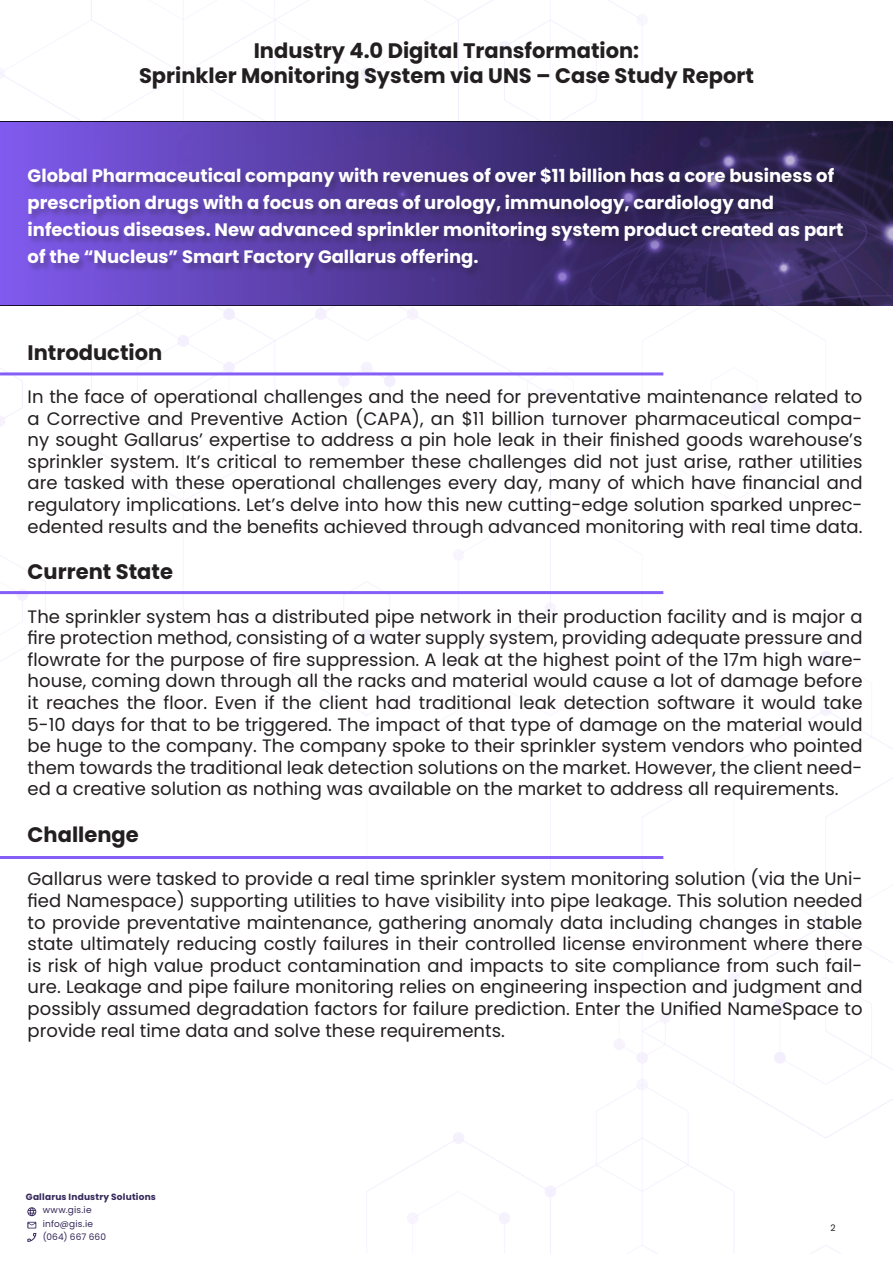
<style>
.page{position:relative;width:893px;height:1263px;background:#fff}
.page>*{position:absolute;margin:0;border:0;box-sizing:border-box;transform-origin:0 0}
.t1{font:700 21px "Poppins";color:#231f20}
.t2{font:18px/21.6px "Poppins";color:#231f20;text-align:justify}
.t3{font:700 18px/27px "Poppins";color:#fff}
.t4{font:9px/13.5px "Poppins";letter-spacing:.025em;color:#342759}
.t5{font:700 9px "Poppins";letter-spacing:.02em;color:#342759}
.t6{font:9px "Poppins";color:#231f20}
</style>
<div class="page">
<img style="left:0;top:0;width:893px;height:1254px">
<svg style="left:27px;top:1207px;width:9px;height:9px"></svg>
<svg style="left:27px;top:1222px;width:9px;height:20px"></svg>
<hr style="left:0;top:372px;width:663px;height:3px;background:#855ef7">
<hr style="left:0;top:591px;width:663px;height:3px;background:#855ef7">
<hr style="left:0;top:856px;width:663px;height:3px;background:#855ef7">
<img style="left:867px;top:122px;width:26px;height:183px">
<svg style="left:0;top:122px;width:867px;height:183px;background:#4f3892"></svg>
<div style="left:28px;top:168px;width:824px;height:109px;background:#231f20;opacity:.3"></div>
<p class="t1" style="left:254px;top:39px;width:387px">Industry 4.0 Digital Transformation:</p>
<p class="t1" style="left:139px;top:64px;width:616px">Sprinkler Monitoring System via UNS – Case Study Report</p>
<p class="t3" style="left:28px;top:163px;width:817px">Global Pharmaceutical company with revenues of over $11 billion has a core business of prescription drugs with a focus on areas of urology, immunology, cardiology and infectious diseases. New advanced sprinkler monitoring system product created as part of the “Nucleus” Smart Factory Gallarus offering.</p>
<p class="t1" style="left:28px;top:340px;width:136px">Introduction</p>
<p class="t2" style="left:28px;top:386px;width:836px">In the face of operational challenges and the need for preventative maintenance related to a Corrective and Preventive Action (CAPA), an $11 billion turnover pharmaceutical compa&shy;ny sought Gallarus’ expertise to address a pin hole leak in their finished goods warehouse’s sprinkler system. It’s critical to remember these challenges did not just arise, rather utilities are tasked with these operational challenges every day, many of which have financial and regulatory implications. Let’s delve into how this new cutting-edge solution sparked unprec&shy;edented results and the benefits achieved through advanced monitoring with real time data.</p>
<p class="t1" style="left:28px;top:560px;width:147px">Current State</p>
<p class="t2" style="left:28px;top:606px;width:836px">The sprinkler system has a distributed pipe network in their production facility and is major a fire protection method, consisting of a water supply system, providing adequate pressure and flowrate for the purpose of fire suppression. A leak at the highest point of the 17m high ware&shy;house, coming down through all the racks and material would cause a lot of damage before it reaches the floor. Even if the client had traditional leak detection software it would take 5-10 days for that to be triggered. The impact of that type of damage on the material would be huge to the company. The company spoke to their sprinkler system vendors who pointed them towards the traditional leak detection solutions on the market. However, the client need&shy;ed a creative solution as nothing was available on the market to address all requirements.</p>
<p class="t1" style="left:28px;top:823px;width:113px">Challenge</p>
<p class="t2" style="left:28px;top:868px;width:836px">Gallarus were tasked to provide a real time sprinkler system monitoring solution (via the Uni&shy;fied Namespace) supporting utilities to have visibility into pipe leakage. This solution needed to provide preventative maintenance, gathering anomaly data including changes in stable state ultimately reducing costly failures in their controlled license environment where there is risk of high value product contamination and impacts to site compliance from such fail&shy;ure. Leakage and pipe failure monitoring relies on engineering inspection and judgment and possibly assumed degradation factors for failure prediction. Enter the Unified NameSpace to provide real time data and solve these requirements.</p>
<p class="t5" style="left:26px;top:1191px;width:132px">Gallarus Industry Solutions</p>
<p class="t4" style="left:43px;top:1203px;width:65px">www.gis.ie info@gis.ie (064) 667 660</p>
<p class="t6" style="left:831px;top:1222px;width:7px">2</p>
</div>
